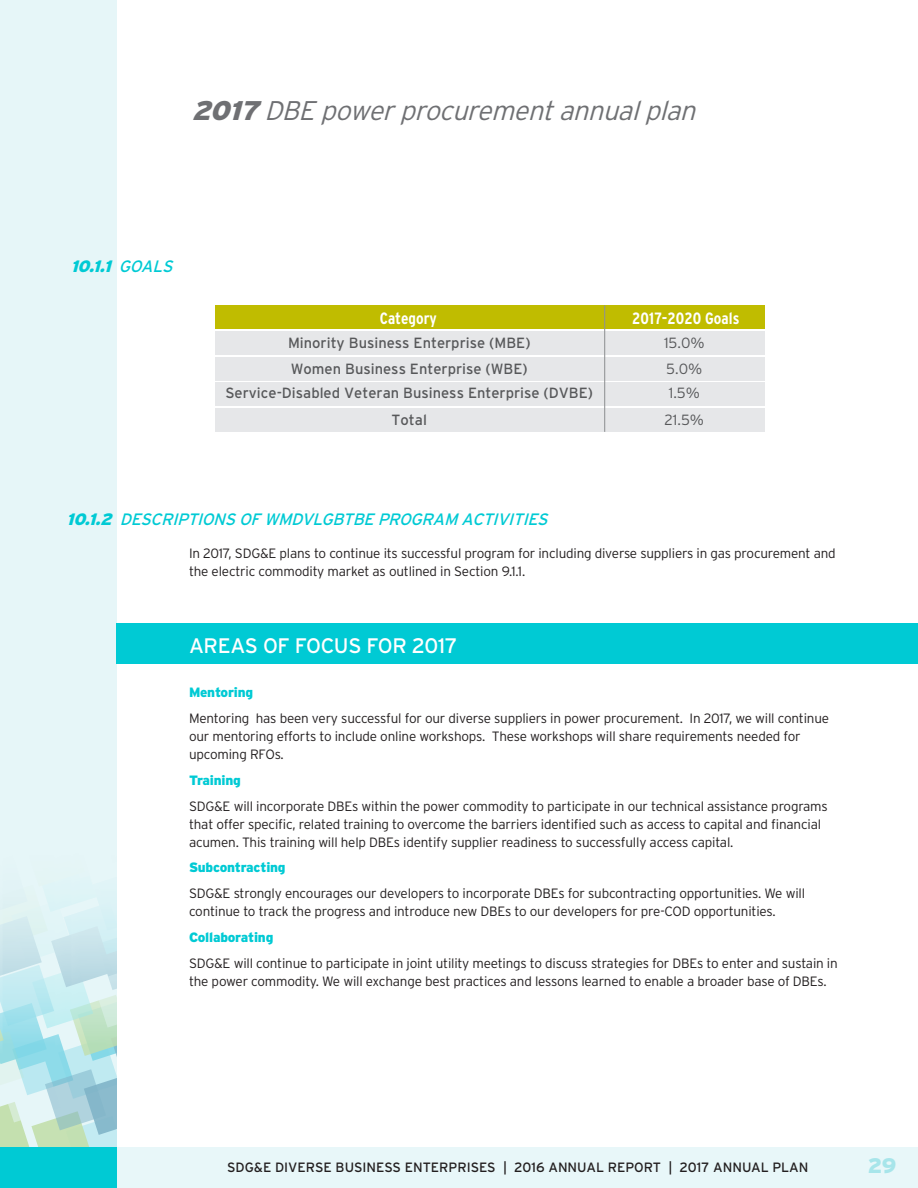
<style>
.page{position:relative;width:918px;height:1188px;background:#fff}
.page>*{position:absolute;margin:0;border:0;box-sizing:border-box;transform-origin:0 0}
.body{font:italic 300 27px "Interstate";color:#6f7073}
.body-2{font:21px "Interstate";letter-spacing:-.015em;color:#fff}
.t1{font:900 21px "Interstate";color:#a7e5ea}
.body-3{font:italic 16.5px "Interstate";color:#00cad4}
.body-4{font:italic 900 16.5px "Interstate";color:#00cad4}
.t2{font:700 condensed 16.35px "Interstate";color:#fff}
.t3{font:14.85px/26.5px "Interstate";color:#57585a}
.t4{font:300 14.85px/23.7px "Interstate";color:#57585a}
.body-5{font:300 13.5px/18px "Interstate";letter-spacing:-.015em;color:#231f20}
.t5{font:13.5px "Interstate";color:#231f20}
.body-6{font:900 13.5px "Interstate";letter-spacing:-.015em;color:#00cad4}
.s1{font-weight:900}
.s2{font-weight:400}
</style>
<div class="page">
<div style="left:0;top:0;width:117px;height:827px;background:#e6f6f8"></div>
<svg style="left:0;top:827px;width:117px;height:321px;background:#c9e8e9"></svg>
<div style="left:117px;top:1148px;width:801px;height:40px;background:#e8f7f9"></div>
<div style="left:0;top:1148px;width:117px;height:40px;background:#00cad4"></div>
<div style="left:117px;top:624px;width:801px;height:40px;background:#00cad4"></div>
<div style="left:215px;top:331px;width:549px;height:24px;background:#e6e7e9"></div>
<div style="left:215px;top:306px;width:549px;height:23px;background:#c0bc00"></div>
<div style="left:215px;top:382px;width:549px;height:24px;background:#e6e7e9"></div>
<div style="left:215px;top:357px;width:549px;height:24px;background:#e6e7e9"></div>
<div style="left:215px;top:408px;width:549px;height:24px;background:#e6e7e9"></div>
<hr style="left:604px;top:306px;width:1px;height:126px;background:#939598">
<p class="body" style="left:192px;top:95px;width:513px"><span class="s1">2017</span> DBEpowerprocurementannualplan</p>
<p class="body-4" style="left:71px;top:256px;width:108px">10.1.1 <span class="s2">GOALS</span></p>
<p class="t2" style="left:380px;top:309px;width:59px">Category</p>
<p class="t2" style="left:632px;top:309px;width:109px">2017-2020 Goals</p>
<p class="t4" style="left:664px;top:331px;width:42px">15.0%</p>
<p class="t3" style="left:288px;top:329px;width:244px">Minority Business Enterprise (MBE)<br>Women Business Enterprise (WBE)</p>
<p class="t3" style="left:225px;top:379px;width:369px;text-align:center">Service-Disabled Veteran Business Enterprise (DVBE)<br>Total</p>
<p class="t4" style="left:666px;top:357px;width:38px">5.0%<br>1.5%</p>
<p class="t4" style="left:665px;top:407px;width:41px">21.5%</p>
<p class="body-3" style="left:67px;top:510px;width:487px"><span class="s1">10.1.2</span> DESCRIPTIONS OFWMDVLGBTBE PROGRAM ACTIVITIES</p>
<p class="body-5" style="left:189px;top:544px;width:648px">In 2017, SDG&amp;E plans to continue its successful program for including diverse suppliers in gas procurement and the electric commodity market as outlined in Section 9.1.1.</p>
<p class="body-2" style="left:189px;top:634px;width:270px">AREAS OF FOCUS FOR 2017</p>
<p class="body-6" style="left:189px;top:685px;width:66px">Mentoring</p>
<p class="body-5" style="left:189px;top:709px;width:642px">Mentoring has been very successful for our diverse suppliers in power procurement. In 2017, we will continue our mentoring efforts to include online workshops. These workshops will share requirements needed for upcoming RFOs.</p>
<p class="body-6" style="left:189px;top:772px;width:53px">Training</p>
<p class="body-5" style="left:189px;top:797px;width:640px">SDG&amp;E will incorporate DBEs within the power commodity to participate in our technical assistance programs that offer specific, related training to overcome the barriers identified such as access to capital and financial acumen. This training will help DBEs identify supplier readiness to successfully access capital.</p>
<p class="body-6" style="left:189px;top:860px;width:98px">Subcontracting</p>
<p class="body-5" style="left:189px;top:884px;width:618px">SDG&amp;E strongly encourages our developers to incorporate DBEs for subcontracting opportunities. We will continue to track the progress and introduce new DBEs to our developers for pre-COD opportunities.</p>
<p class="body-6" style="left:189px;top:930px;width:86px">Collaborating</p>
<p class="body-5" style="left:189px;top:954px;width:650px">SDG&amp;E will continue to participate in joint utility meetings to discuss strategies for DBEs to enter and sustain in the power commodity. We will exchange best practices and lessons learned to enable a broader base of DBEs.</p>
<p class="t5" style="left:227px;top:1159px;width:583px">SDG&amp;E DIVERSE BUSINESS ENTERPRISES | 2016 ANNUAL REPORT | 2017 ANNUAL PLAN</p>
<p class="t1" style="left:868px;top:1153px;width:30px">29</p>
</div>
